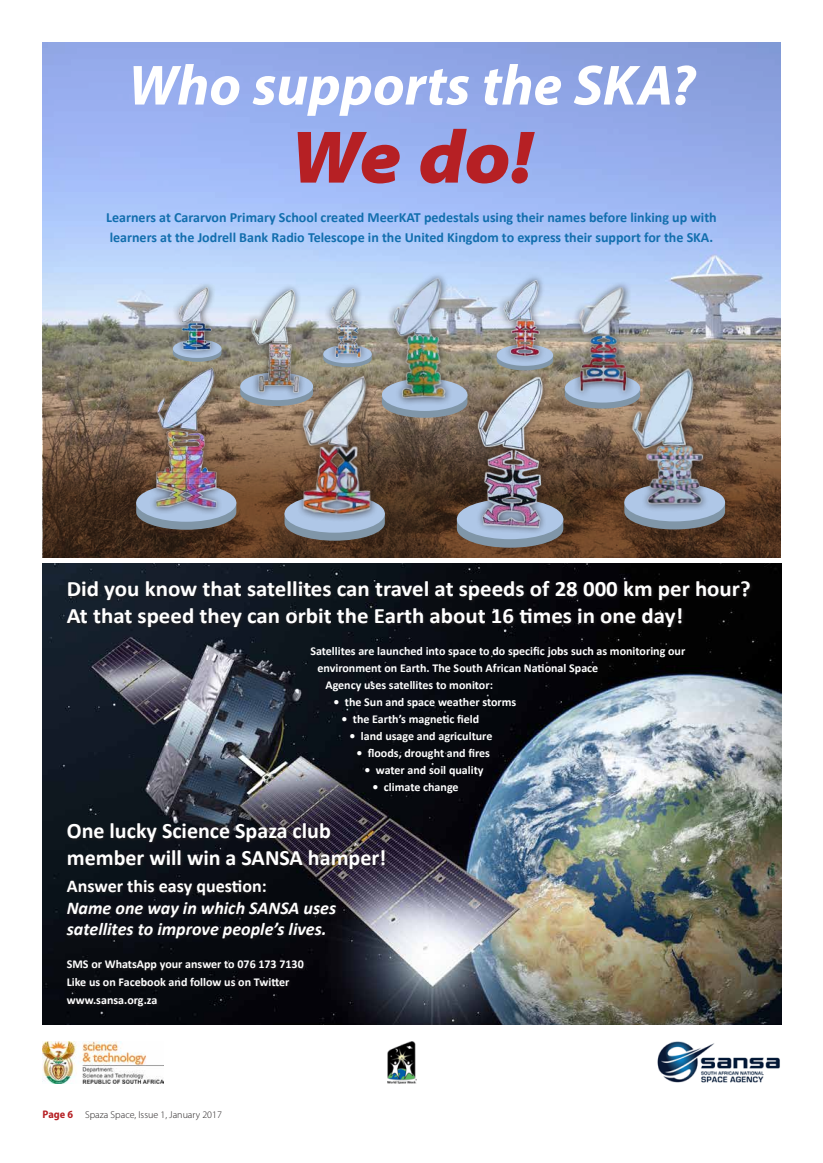
<style>
.page{position:relative;width:823px;height:1163px;background:#fff}
.page>*{position:absolute;margin:0;border:0;box-sizing:border-box;transform-origin:0 0}
.t1{font:italic 900 semi-expanded 75px "Myriad Pro";color:#b62024}
.t2{font:italic 700 57px "Myriad Pro";color:#fff}
.t3{font:700 22px/26.4px "Calibri";color:#fff;scale:1.04 1}
.t4{font:700 22px/26.4px "Calibri";color:#fff}
.t5{font:italic 700 18px/21.6px "Calibri";color:#fff}
.t6{font:700 18px "Calibri";color:#fff}
.t7{font:700 14px/20px "Calibri";color:#126eae}
.t8{font:700 12px/18px "Calibri";color:#fff}
.t9{font:300 10px "Myriad Pro";color:#231f20}
.s1{font-weight:700;font-stretch:semi-condensed;font-size:11px;color:#b62024}
</style>
<div class="page">
<img style="left:43px;top:43px;width:737px;height:304px">
<svg style="left:43px;top:347px;width:737px;height:210px;background:#6a523d"></svg>
<svg style="left:240px;top:380px;width:53px;height:26px"></svg>
<svg style="left:240px;top:372px;width:73px;height:28px"></svg>
<div style="left:244px;top:283px;width:62px;height:116px;background:#231f20;opacity:.75"></div>
<img style="left:247px;top:287px;width:56px;height:105px">
<svg style="left:323px;top:350px;width:48px;height:17px"></svg>
<div style="left:323px;top:345px;width:48px;height:18px;background:#afc7e7;border-radius:50%"></div>
<div style="left:323px;top:282px;width:45px;height:82px;background:#231f20;opacity:.75"></div>
<img style="left:329px;top:288px;width:35px;height:70px">
<svg style="left:496px;top:350px;width:57px;height:20px"></svg>
<div style="left:496px;top:344px;width:57px;height:22px;background:#afc7e7;border-radius:50%"></div>
<div style="left:496px;top:273px;width:50px;height:90px;background:#231f20;opacity:.75"></div>
<img style="left:499px;top:278px;width:43px;height:80px">
<svg style="left:173px;top:344px;width:48px;height:16px"></svg>
<div style="left:173px;top:339px;width:48px;height:19px;background:#afc7e7;border-radius:50%"></div>
<div style="left:172px;top:281px;width:47px;height:76px;background:#231f20;opacity:.75"></div>
<img style="left:176px;top:287px;width:38px;height:64px">
<svg style="left:381px;top:387px;width:86px;height:31px"></svg>
<div style="left:381px;top:378px;width:86px;height:33px;background:#afc7e7;border-radius:50%"></div>
<div style="left:385px;top:272px;width:67px;height:133px;background:#231f20;opacity:.75"></div>
<img style="left:385px;top:276px;width:70px;height:124px">
<svg style="left:564px;top:382px;width:61px;height:26px"></svg>
<div style="left:564px;top:374px;width:75px;height:28px;background:#afc7e7;border-radius:50%"></div>
<div style="left:571px;top:280px;width:63px;height:118px;background:#231f20;opacity:.75"></div>
<img style="left:570px;top:285px;width:61px;height:109px">
<svg style="left:136px;top:494px;width:100px;height:35px"></svg>
<div style="left:136px;top:483px;width:100px;height:38px;background:#afc7e7;border-radius:50%"></div>
<div style="left:149px;top:360px;width:74px;height:155px;background:#231f20;opacity:.75"></div>
<img style="left:148px;top:366px;width:85px;height:142px">
<svg style="left:284px;top:505px;width:100px;height:35px"></svg>
<div style="left:284px;top:494px;width:100px;height:38px;background:#afc7e7;border-radius:50%"></div>
<div style="left:296px;top:369px;width:82px;height:153px;background:#231f20;opacity:.75"></div>
<img style="left:293px;top:374px;width:84px;height:148px">
<svg style="left:456px;top:510px;width:107px;height:37px"></svg>
<div style="left:456px;top:499px;width:107px;height:40px;background:#afc7e7;border-radius:50%"></div>
<div style="left:471px;top:370px;width:78px;height:164px;background:#231f20;opacity:.75"></div>
<img style="left:471px;top:374px;width:77px;height:154px">
<svg style="left:624px;top:493px;width:100px;height:36px"></svg>
<div style="left:624px;top:483px;width:100px;height:38px;background:#afc7e7;border-radius:50%"></div>
<div style="left:625px;top:362px;width:85px;height:149px;background:#231f20;opacity:.75"></div>
<img style="left:627px;top:365px;width:85px;height:145px">
<img style="left:43px;top:563px;width:737px;height:461px">
<div style="left:66px;top:579px;width:687px;height:52px;background:#231f20;opacity:.75"></div>
<div style="left:65px;top:822px;width:323px;height:188px;background:#231f20;opacity:.75"></div>
<img style="left:657px;top:1041px;width:123px;height:42px">
<img style="left:43px;top:1041px;width:121px;height:42px">
<img style="left:387px;top:1041px;width:29px;height:42px">
<h2 class="t2" style="left:128px;top:48px;width:568px">Who supports the SKA?</h2>
<h1 class="t1" style="left:290px;top:115px;width:244px">We do!</h1>
<p class="t7" style="left:106px;top:207px;width:611px">Learners at Cararvon Primary School created MeerKAT pedestals using their names before linking up with learners at the Jodrell Bank Radio Telescope in the United Kingdom to express their support for the SKA.</p>
<h3 class="t3" style="left:67px;top:575px;width:658px">Did you know that satellites can travel at speeds of 28 000 km per hour?<br>At that speed they can orbit the Earth about 16 times in one day!</h3>
<p class="t8" style="left:310px;top:641px;width:376px">Satellites are launched into space to do specific jobs such as monitoring our</p>
<p class="t8" style="left:317px;top:658px;width:282px">environment on Earth. The South African National Space</p>
<p class="t8" style="left:325px;top:675px;width:169px">Agency uses satellites to monitor:</p>
<p class="t8" style="left:333px;top:692px;width:184px">• the Sun and space weather storms</p>
<p class="t8" style="left:341px;top:709px;width:139px">• the Earth’s magnetic field</p>
<p class="t8" style="left:349px;top:726px;width:144px">• land usage and agriculture</p>
<p class="t8" style="left:356px;top:743px;width:135px">• floods, drought and fires</p>
<p class="t8" style="left:364px;top:760px;width:121px">• water and soil quality</p>
<p class="t8" style="left:372px;top:777px;width:88px">• climate change</p>
<h3 class="t4" style="left:67px;top:817px;width:321px">One lucky Science Spaza club member will win a SANSA hamper!</h3>
<h3 class="t6" style="left:67px;top:873px;width:201px">Answer this easy question:</h3>
<h3 class="t5" style="left:67px;top:896px;width:271px">Name one way in which SANSA uses satellites to improve people’s lives.</h3>
<p class="t8" style="left:67px;top:954px;width:238px">SMS or WhatsApp your answer to 076 173 7130<br>Like us on Facebook and follow us on Twitter www.sansa.org.za</p>
<p class="t9" style="left:43px;top:1108px;width:181px"><span class="s1">Page 6</span> Spaza Space, Issue 1, January 2017</p>
</div>
